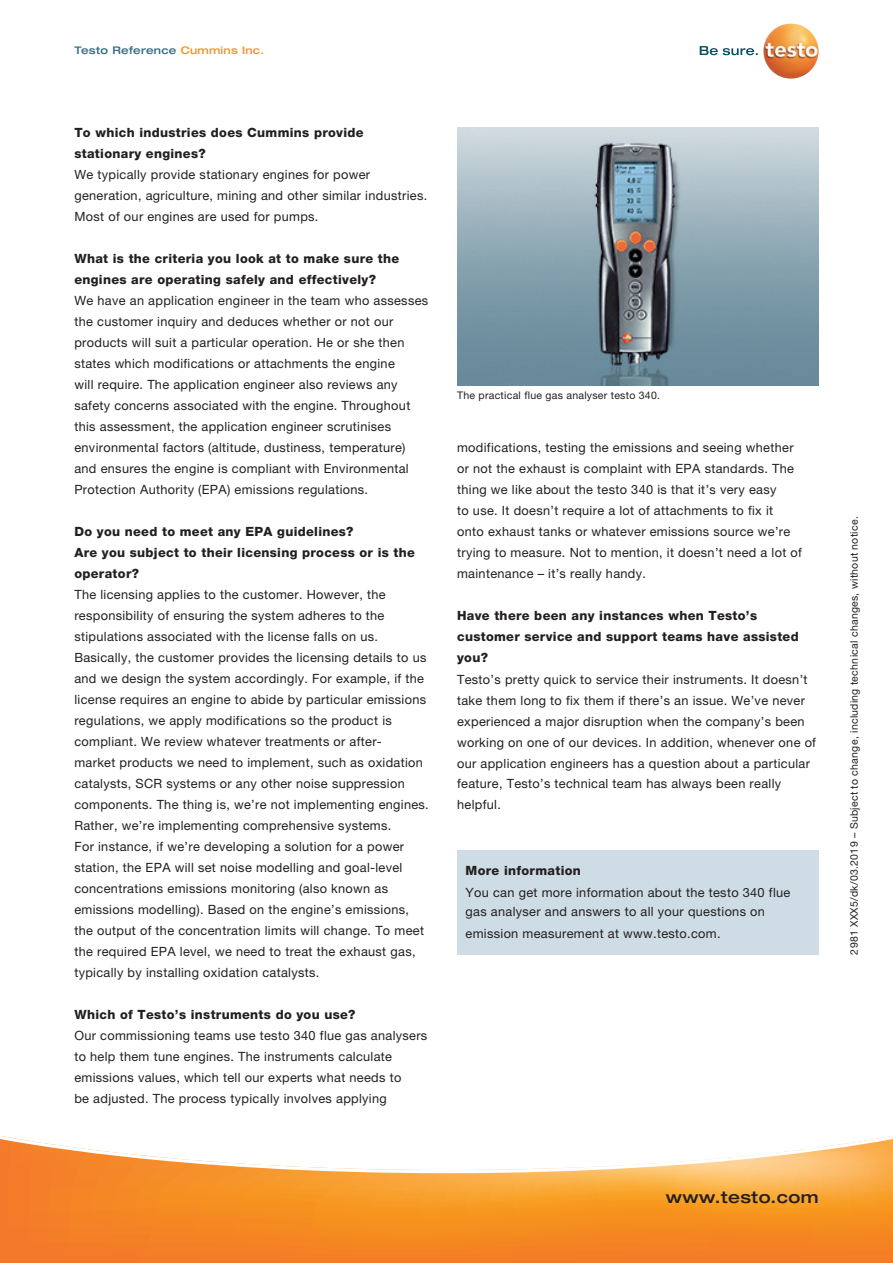
<style>
.page{position:relative;width:893px;height:1263px;background:#fff}
.page>*{position:absolute;margin:0;border:0;box-sizing:border-box;transform-origin:0 0}
.t1{font:500 expanded 16.5px "Helvetica Neue LTW1 G";letter-spacing:.025em;color:#231f20}
.t2{font:12.75px/21px "Helvetica Neue LTW1 G";letter-spacing:.025em;color:#231f20}
.t3{font:800 12.75px/21px "Helvetica Neue LTW1 G";letter-spacing:.025em;color:#231f20}
.t4{font:10.5px "Helvetica Neue LTW1 G";letter-spacing:.025em;color:#231f20}
.t5{font:500 expanded 10.5px "Helvetica Neue LTW1 G";letter-spacing:.025em;color:#356c81}
.s1{color:#f7931d}
</style>
<div class="page">
<svg style="left:0;top:1136px;width:893px;height:127px"></svg>
<svg style="left:700px;top:46px;width:58px;height:9px"></svg>
<img style="left:763px;top:23px;width:56px;height:56px;border-radius:28px">
<div style="left:457px;top:850px;width:362px;height:104px;background:#cedce5"></div>
<img style="left:457px;top:128px;width:362px;height:258px">
<p class="t5" style="left:74px;top:43px;width:191px">Testo Reference <span class="s1">Cummins Inc.</span></p>
<p class="t3" style="left:74px;top:122px;width:291px">To which industries does Cummins provide stationary engines?</p>
<p class="t2" style="left:74px;top:164px;width:354px">We typically provide stationary engines for power generation, agriculture, mining and other similar industries.<br>Most of our engines are used for pumps.</p>
<p class="t3" style="left:74px;top:248px;width:326px">What is the criteria you look at to make sure the engines are operating safely and effectively?</p>
<p class="t2" style="left:74px;top:290px;width:355px">We have an application engineer in the team who assesses the customer inquiry and deduces whether or not our products will suit a particular operation. He or she then states which modifications or attachments the engine<br>will require. The application engineer also reviews any safety concerns associated with the engine. Throughout this assessment, the application engineer scrutinises environmental factors (altitude, dustiness, temperature) and ensures the engine is compliant with Environmental Protection Authority (EPA) emissions regulations.</p>
<p class="t3" style="left:74px;top:521px;width:342px">Do you need to meet any EPA guidelines?<br>Are you subject to their licensing process or is the operator?</p>
<p class="t2" style="left:74px;top:584px;width:356px">The licensing applies to the customer. However, the responsibility of ensuring the system adheres to the stipulations associated with the license falls on us.<br>Basically, the customer provides the licensing details to us and we design the system accordingly. For example, if the license requires an engine to abide by particular emissions regulations, we apply modifications so the product is compliant. We review whatever treatments or after-<br>market products we need to implement, such as oxidation catalysts, SCR systems or any other noise suppression components. The thing is, we’re not implementing engines.<br>Rather, we’re implementing comprehensive systems.<br>For instance, if we’re developing a solution for a power station, the EPA will set noise modelling and goal-level concentrations emissions monitoring (also known as emissions modelling). Based on the engine’s emissions, the output of the concentration limits will change. To meet the required EPA level, we need to treat the exhaust gas, typically by installing oxidation catalysts.</p>
<p class="t3" style="left:74px;top:1004px;width:283px">Which of Testo’s instruments do you use?</p>
<p class="t2" style="left:74px;top:1025px;width:354px">Our commissioning teams use testo 340 flue gas analysers to help them tune engines. The instruments calculate emissions values, which tell our experts what needs to<br>be adjusted. The process typically involves applying</p>
<p class="t4" style="left:457px;top:388px;width:204px">The practical flue gas analyser testo 340.</p>
<p class="t2" style="left:457px;top:437px;width:346px">modifications, testing the emissions and seeing whether or not the exhaust is complaint with EPA standards. The thing we like about the testo 340 is that it’s very easy<br>to use. It doesn’t require a lot of attachments to fix it onto exhaust tanks or whatever emissions source we’re trying to measure. Not to mention, it doesn’t need a lot of maintenance – it’s really handy.</p>
<p class="t3" style="left:457px;top:605px;width:343px">Have there been any instances when Testo’s customer service and support teams have assisted you?</p>
<p class="t2" style="left:457px;top:669px;width:360px">Testo’s pretty quick to service their instruments. It doesn’t take them long to fix them if there’s an issue. We’ve never experienced a major disruption when the company’s been working on one of our devices. In addition, whenever one of our application engineers has a question about a particular feature, Testo’s technical team has always been really helpful.</p>
<p class="t3" style="left:466px;top:860px;width:117px">More information</p>
<p class="t2" style="left:466px;top:882px;width:326px;line-height:19.8px">You can get more information about the testo 340 flue gas analyser and answers to all your questions on</p>
<p class="t2" style="left:466px;top:923px;width:256px">emission measurement at www.testo.com.</p>
<p class="t4" style="left:848px;top:954px;width:440px;rotate:-90deg">2981 XXX5/dk/03.2019 – Subject to change, including technical changes, without notice.</p>
<p class="t1" style="left:666px;top:1187px;width:154px">www.testo.com</p>
</div>
